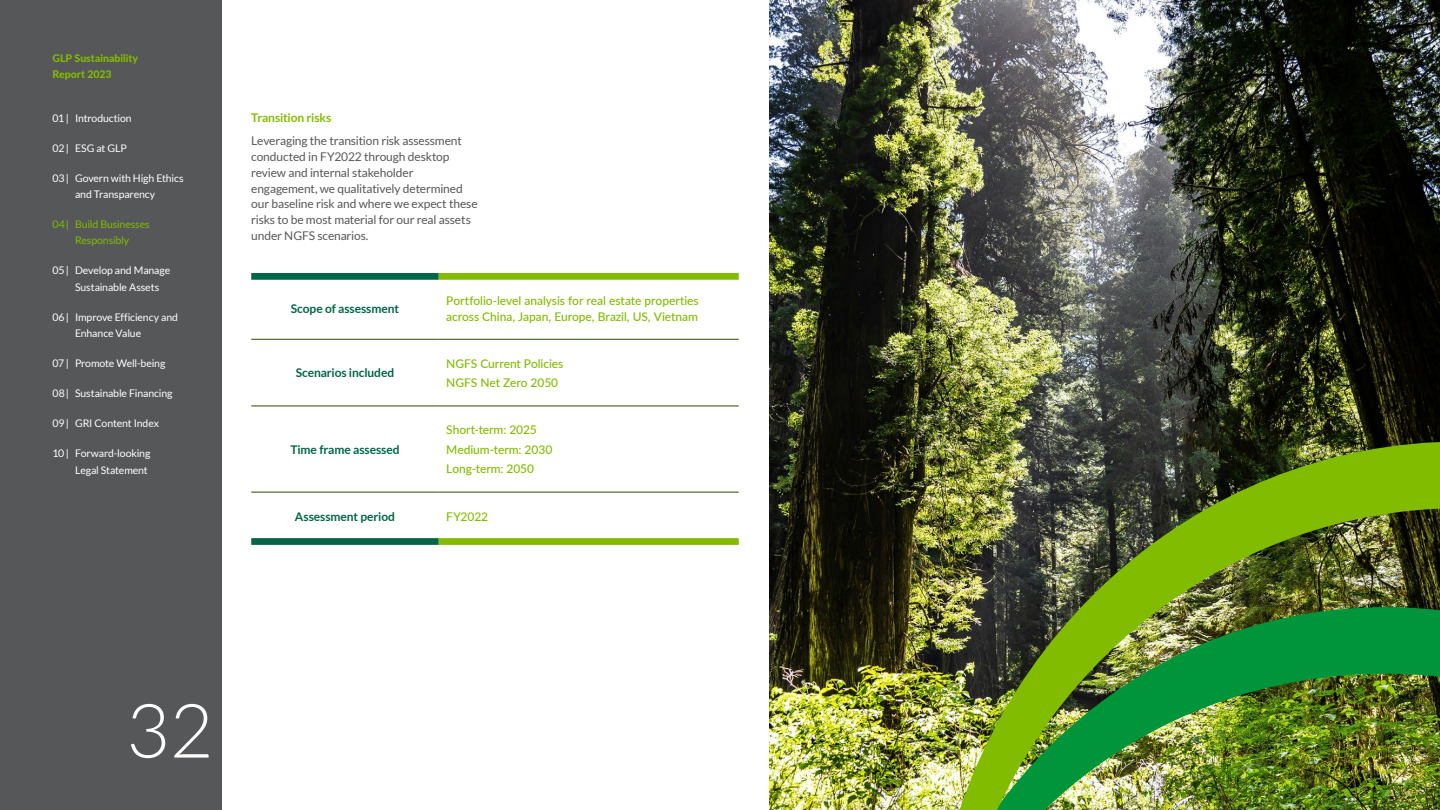
<style>
.page{position:relative;width:1440px;height:810px;background:#fff}
.page>*{position:absolute;margin:0;border:0;box-sizing:border-box;transform-origin:0 0}
.t1{font:300 75px "Lato";color:#fff}
.t2{font:12px/15.8px "Lato";letter-spacing:-.01em;color:#555759}
.t3{font:500 12px/19.5px "Lato";letter-spacing:-.005em;color:#82bc00}
.t4{font:700 12px "Lato";letter-spacing:-.005em;color:#006647}
.t5{font:700 12px "Lato";letter-spacing:-.01em;color:#82bc00}
.t6{font:10.5px/16.5px "Lato";letter-spacing:-.01em;color:#fff}
.t7{font:10.5px/16.5px "Lato";letter-spacing:-.01em;color:#82bc00;text-align:center}
.t8{font:800 10.5px/16.5px "Lato";color:#82bc00}
</style>
<div class="page">
<div style="left:0;top:0;width:221px;height:810px;background:#555759"></div>
<img style="left:770px;top:0;width:670px;height:810px">
<img style="left:935px;top:442px;width:505px;height:368px">
<div style="left:251px;top:538px;width:188px;height:7px;background:#006647"></div>
<div style="left:439px;top:538px;width:300px;height:7px;background:#82bc00"></div>
<div style="left:251px;top:273px;width:188px;height:7px;background:#006647"></div>
<div style="left:439px;top:273px;width:300px;height:7px;background:#82bc00"></div>
<hr style="left:251px;top:339px;width:188px;height:1px;background:#2d4a00">
<hr style="left:439px;top:339px;width:300px;height:1px;background:#2d4a00">
<hr style="left:251px;top:406px;width:188px;height:1px;background:#2d4a00">
<hr style="left:439px;top:406px;width:300px;height:1px;background:#2d4a00">
<hr style="left:251px;top:492px;width:188px;height:1px;background:#2d4a00">
<hr style="left:439px;top:492px;width:300px;height:1px;background:#2d4a00">
<p class="t8" style="left:52px;top:49px;width:87px">GLP Sustainability<br>Report 2023</p>
<p class="t6" style="left:52px;top:109px;width:81px">01 | Introduction</p>
<p class="t6" style="left:52px;top:139px;width:76px">02| ESG at GLP</p>
<p class="t6" style="left:52px;top:169px;width:133px;text-align:center">03| Govern with High Ethics and Transparency</p>
<p class="t7" style="left:52px;top:216px;width:99px">04| Build Businesses<br>Responsibly</p>
<p class="t6" style="left:75px;top:262px;width:97px;text-indent:-23px">05| Develop and Manage<br>Sustainable Assets</p>
<p class="t6" style="left:75px;top:309px;width:105px;text-indent:-23px">06| Improve Efficiency and<br>Enhance Value</p>
<p class="t6" style="left:53px;top:355px;width:114px">07 | Promote Well-being</p>
<p class="t6" style="left:53px;top:385px;width:122px">08| Sustainable Financing</p>
<p class="t6" style="left:53px;top:415px;width:108px">09| GRI Content Index</p>
<p class="t6" style="left:53px;top:445px;width:99px;text-align:right">10 | Forward-looking<br>Legal Statement</p>
<p class="t5" style="left:251px;top:111px;width:82px">Transition risks</p>
<p class="t2" style="left:251px;top:133px;width:228px">Leveraging the transition risk assessment conducted in FY2022 through desktop review and internal stakeholder engagement, we qualitatively determined our baseline risk and where we expect these risks to be most material for our real assets under NGFS scenarios.</p>
<p class="t4" style="left:291px;top:301px;width:110px">Scope of assessment</p>
<p class="t3" style="left:446px;top:292px;width:254px;line-height:15.8px">Portfolio-level analysis for real estate properties across China, Japan, Europe, Brazil, US, Vietnam</p>
<p class="t4" style="left:296px;top:366px;width:100px">Scenarios included</p>
<p class="t3" style="left:446px;top:353px;width:119px">NGFS Current Policies<br>NGFS Net Zero 2050</p>
<p class="t4" style="left:290px;top:443px;width:111px">Time frame assessed</p>
<p class="t3" style="left:446px;top:420px;width:108px">Short-term: 2025<br>Medium-term: 2030<br>Long-term: 2050</p>
<p class="t4" style="left:295px;top:509px;width:102px">Assessment period</p>
<p class="t3" style="left:446px;top:506px;width:43px">FY2022</p>
<h1 class="t1" style="left:126px;top:690px;width:88px">32</h1>
</div>
